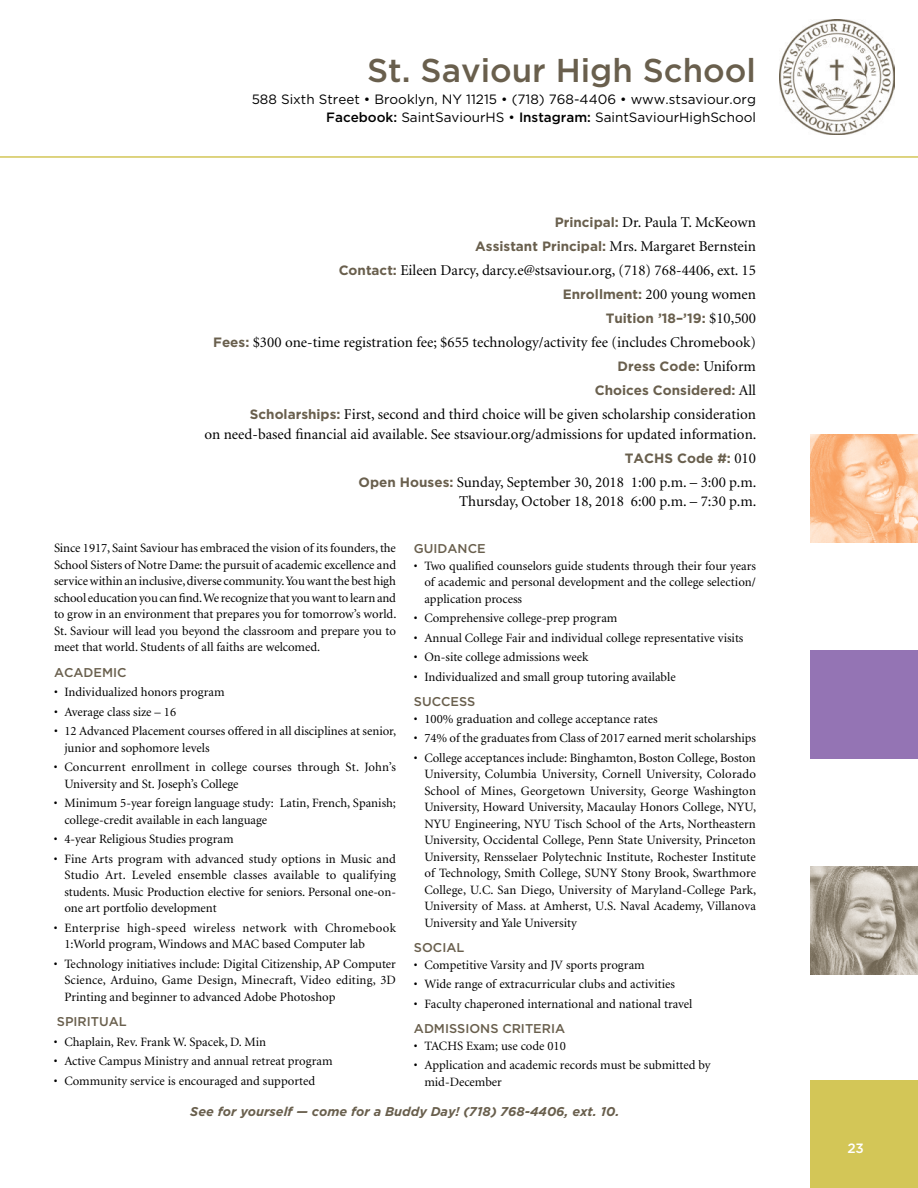
<style>
.page{position:relative;width:918px;height:1188px;background:#fff}
.page>*{position:absolute;margin:0;border:0;box-sizing:border-box;transform-origin:0 0}
.t1{font:500 33px "Gotham";color:#695f4d}
.t2{font:15px/24px "Minion";color:#000;text-align:right}
.t3{font:13.5px/18px "Gotham";color:#000;text-align:right}
.t4{font:700 13.5px/24px "Gotham";color:#695f4d;text-align:right}
.t5{font:500 13.5px "Gotham";color:#fff}
.t6{font:12.75px/16.5px "Minion";color:#000;text-align:justify}
.t7{font:500 12.75px "Gotham";color:#695f4d}
.t8{font:italic 700 12.75px "Gotham";color:#695f4d}
.s1{font-weight:500}
.s2{font-family:"Gotham";font-weight:700;font-size:13.5px;color:#695f4d}
.s3{font-family:"Minion";font-weight:400;font-size:15px;color:#000}
</style>
<div class="page">
<img style="left:810px;top:435px;width:108px;height:108px">
<div style="left:810px;top:651px;width:108px;height:108px;background:#9474b4"></div>
<img style="left:810px;top:866px;width:108px;height:108px">
<div style="left:810px;top:1080px;width:108px;height:108px;background:#d3c657"></div>
<img style="left:780px;top:20px;width:114px;height:114px">
<hr style="left:0;top:156px;width:918px;height:2px;background:#d3c657">
<h1 class="t1" style="left:367px;top:51px;width:390px">ST. SAVIOUR HIGH SCHOOL</h1>
<p class="t3" style="left:252px;top:90px;width:506px">588 Sixth Street • Brooklyn, NY 11215 • (718) 768-4406 • www.stsaviour.org<br><span class="s1">FACEBOOK:</span> SaintSaviourHS • <span class="s1">I NSTAGRAM:</span> SaintSaviourHighSchool</p>
<p class="t2" style="left:339px;top:211px;width:419px"><span class="s2">Principal:</span> Dr. Paula T. McKeown<br><span class="s2">Assistant Principal:</span> Mrs. Margaret Bernstein<br><span class="s2">Contact:</span> Eileen Darcy, darcy.e@stsaviour.org, (718) 768-4406, ext. 15<br><span class="s2">Enrollment:</span> 200 young women</p>
<p class="t4" style="left:606px;top:306px;width:152px">Tuition ’18–’19: <span class="s3">$10,500</span></p>
<p class="t2" style="left:213px;top:331px;width:544px"><span class="s2">Fees:</span> $300 one-time registration fee; $655 technology/activity fee (includes Chromebook)</p>
<p class="t4" style="left:595px;top:354px;width:163px">Dress Code: <span class="s3">Uniform<br></span>Choices Considered: <span class="s3">All</span></p>
<p class="t2" style="left:204px;top:405px;width:554px;line-height:19.5px"><span class="s2">Scholarships:</span> First, second and third choice will be given scholarship consideration<br>on need-based financial aid available. See stsaviour.org/admissions for updated information.</p>
<p class="t4" style="left:625px;top:446px;width:133px">TACHS Code #: <span class="s3">010</span></p>
<p class="t2" style="left:359px;top:473px;width:399px;line-height:19.5px"><span class="s2">Open Houses:</span> Sunday, September 30, 2018 1:00 p.m. – 3:00 p.m.<br>Thursday, October 18, 2018 6:00 p.m. – 7:30 p.m.</p>
<p class="t6" style="left:54px;top:541px;width:344px">Since 1917, Saint Saviour has embraced the vision of its founders, the School Sisters of Notre Dame: the pursuit of academic excellence and service within an inclusive, diverse community. You want the best high school education you can find. We recognize that you want to learn and to grow in an environment that prepares you for tomorrow’s world.<br>St. Saviour will lead you beyond the classroom and prepare you to meet that world. Students of all faiths are welcomed.</p>
<p class="t7" style="left:54px;top:665px;width:21px">ACAD</p>
<p class="t7" style="left:94px;top:665px;width:32px">EM IC</p>
<p class="t6" style="left:54px;top:685px;width:172px">• Individualized honors program</p>
<p class="t6" style="left:54px;top:704px;width:124px">• Average class size – 16</p>
<p class="t6" style="left:64px;top:724px;width:333px;text-indent:-10px">• 12 Advanced Placement courses offered in all disciplines at senior, junior and sophomore levels</p>
<p class="t6" style="left:64px;top:760px;width:333px;text-indent:-10px">• Concurrent enrollment in college courses through St. John’s<br>University and St. Joseph’s College</p>
<p class="t6" style="left:64px;top:796px;width:333px;text-indent:-10px">• Minimum 5-year foreign language study: Latin, French, Spanish; college-credit available in each language</p>
<p class="t6" style="left:54px;top:832px;width:181px">• 4-year Religious Studies program</p>
<p class="t6" style="left:64px;top:851px;width:333px;text-indent:-11px">• Fine Arts program with advanced study options in Music and Studio Art. Leveled ensemble classes available to qualifying students. Music Production elective for seniors. Personal one-on&shy;one art portfolio development</p>
<p class="t6" style="left:64px;top:920px;width:333px;text-indent:-10px">• Enterprise high-speed wireless network with Chromebook<br>1:World program, Windows and MAC based Computer lab</p>
<p class="t6" style="left:64px;top:956px;width:333px;text-indent:-10px">• Technology initiatives include: Digital Citizenship, AP Computer Science, Arduino, Game Design, Minecraft, Video editing, 3D Printing and beginner to advanced Adobe Photoshop</p>
<p class="t7" style="left:57px;top:1015px;width:62px">SPIRITUAL</p>
<p class="t6" style="left:54px;top:1034px;width:214px">• Chaplain, Rev. Frank W. Spacek, D. Min</p>
<p class="t6" style="left:54px;top:1053px;width:280px">• Active Campus Ministry and annual retreat program</p>
<p class="t6" style="left:54px;top:1073px;width:263px">• Community service is encouraged and supported</p>
<p class="t7" style="left:414px;top:542px;width:73px">GUIDANCE</p>
<p class="t6" style="left:424px;top:558px;width:333px;text-indent:-11px">• Two qualified counselors guide students through their four years of academic and personal development and the college selection/ application process</p>
<p class="t6" style="left:414px;top:611px;width:205px">• Comprehensive college-prep program</p>
<p class="t6" style="left:414px;top:630px;width:331px">• Annual College Fair and individual college representative visits</p>
<p class="t6" style="left:414px;top:650px;width:176px">• On-site college admissions week</p>
<p class="t6" style="left:414px;top:669px;width:263px">• Individualized and small group tutoring available</p>
<p class="t7" style="left:414px;top:695px;width:54px">SUCCESS</p>
<p class="t6" style="left:414px;top:711px;width:245px">• 100% graduation and college acceptance rates</p>
<p class="t6" style="left:414px;top:731px;width:343px">• 74% of the graduates from Class of 2017 earned merit scholarships</p>
<p class="t6" style="left:424px;top:750px;width:333px;text-indent:-10px">• College acceptances include: Binghamton, Boston College, Boston University, Columbia University, Cornell University, Colorado School of Mines, Georgetown University, George Washington University, Howard University, Macaulay Honors College, NYU, NYU Engineering, NYU Tisch School of the Arts, Northeastern University, Occidental College, Penn State University, Princeton University, Rensselaer Polytechnic Institute, Rochester Institute of Technology, Smith College, SUNY Stony Brook, Swarthmore College, U.C. San Diego, University of Maryland-College Park, University of Mass. at Amherst, U.S. Naval Academy, Villanova University and Yale University</p>
<p class="t7" style="left:414px;top:941px;width:42px">SOCIAL</p>
<p class="t6" style="left:414px;top:957px;width:232px">• Competitive Varsity and JV sports program</p>
<p class="t6" style="left:414px;top:976px;width:263px">• Wide range of extracurricular clubs and activities</p>
<p class="t6" style="left:414px;top:996px;width:280px">• Faculty chaperoned international and national travel</p>
<p class="t7" style="left:414px;top:1022px;width:150px">ADM ISSIONS CRITERIA</p>
<p class="t6" style="left:414px;top:1038px;width:153px">• TACHS Exam; use code 010</p>
<p class="t6" style="left:424px;top:1057px;width:288px;text-indent:-10px">• Application and academic records must be submitted by mid-December</p>
<p class="t8" style="left:190px;top:1105px;width:431px">See for yourself — come for a Buddy Day! (718) 768-4406, ext. 10.</p>
<p class="t5" style="left:847px;top:1141px;width:18px">23</p>
</div>
